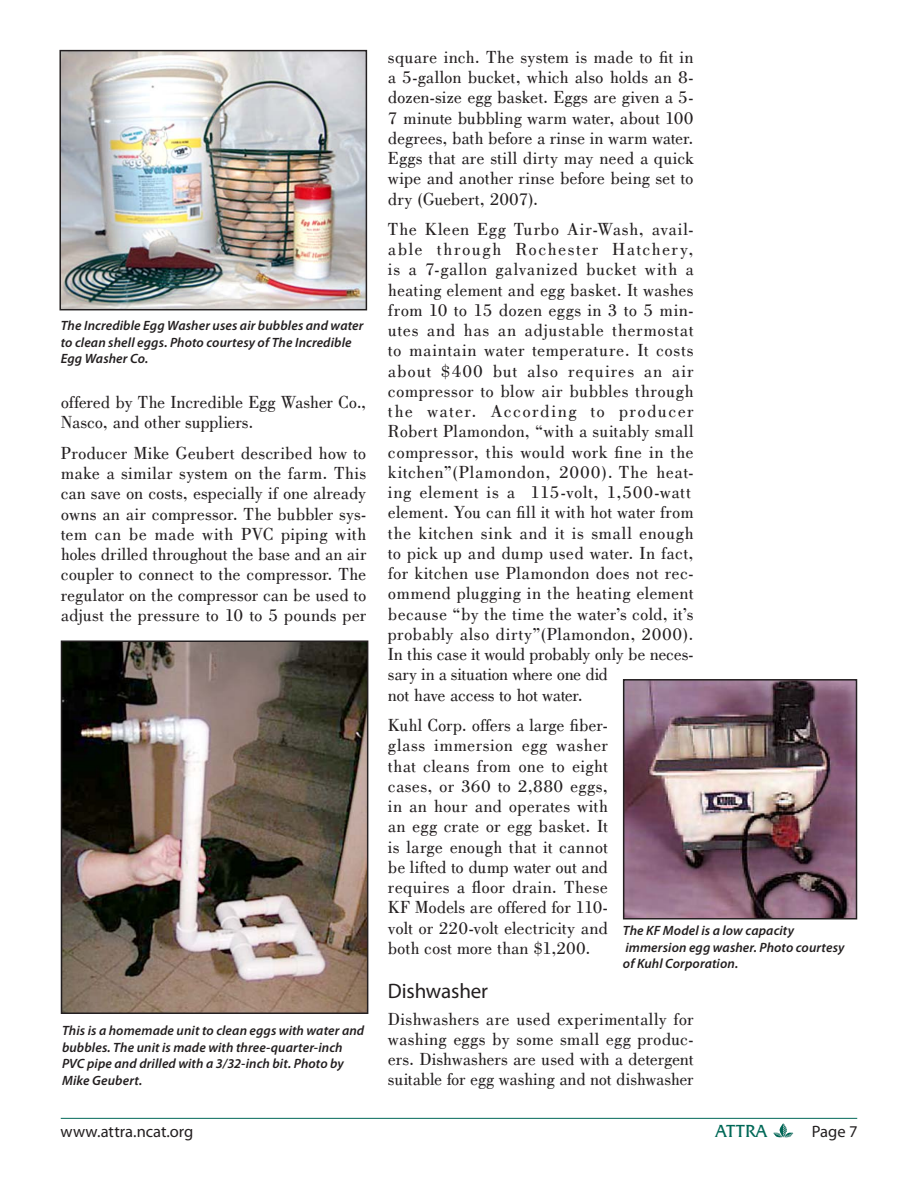
<style>
.page{position:relative;width:918px;height:1188px;background:#fff}
.page>*{position:absolute;margin:0;border:0;box-sizing:border-box;transform-origin:0 0}
.t1{font:21px "Myriad Pro";letter-spacing:-.01em;color:#231f20}
.t2{font:18px/20.2px "Bodoni";letter-spacing:.02em;color:#231f20;text-align:justify}
.t3{font:18px/20.2px "Bodoni";letter-spacing:-.005em;color:#231f20}
.t4{font:18px "Friz Quadrata IT Cby BT";letter-spacing:-.01em;color:#006857}
.t5{font:16.5px "Myriad Pro";color:#231f20}
.t6{font:italic 600 13.5px/16.5px "Myriad Pro";letter-spacing:.01em;color:#231f20}
</style>
<div class="page">
<svg style="left:773px;top:1123px;width:20px;height:15px"></svg>
<img style="left:62px;top:53px;width:302px;height:254px">
<div style="left:59px;top:50px;width:308px;height:260px;border:2px solid #231f20"></div>
<img style="left:64px;top:643px;width:301px;height:368px">
<div style="left:61px;top:640px;width:307px;height:374px;border:2px solid #231f20"></div>
<img style="left:626px;top:682px;width:228px;height:234px">
<div style="left:623px;top:679px;width:234px;height:240px;border:2px solid #231f20"></div>
<hr style="left:61px;top:1118px;width:796px;height:1px;background:#006857">
<p class="t6" style="left:61px;top:319px;width:304px">The Incredible Egg Washer uses air bubbles and water to clean shell eggs. Photo courtesy of The Incredible<br>Egg Washer Co.</p>
<p class="t3" style="left:61px;top:392px;width:307px">offered by The Incredible Egg Washer Co.,<br>Nasco, and other suppliers.</p>
<p class="t2" style="left:61px;top:443px;width:307px">Producer Mike Geubert described how to make a similar system on the farm. This can save on costs, especially if one already owns an air compressor. The bubbler sys&shy;tem can be made with PVC piping with holes drilled throughout the base and an air coupler to connect to the compressor. The regulator on the compressor can be used to adjust the pressure to 10 to 5 pounds per</p>
<p class="t6" style="left:62px;top:1024px;width:304px">This is a homemade unit to clean eggs with water and bubbles. The unit is made with three-quarter-inch PVC pipe and drilled with a 3/32-inch bit. Photo by Mike Geubert.</p>
<p class="t2" style="left:388px;top:47px;width:307px">square inch. The system is made to fit in a 5-gallon bucket, which also holds an 8- dozen-size egg basket. Eggs are given a 5- 7 minute bubbling warm water, about 100 degrees, bath before a rinse in warm water.<br>Eggs that are still dirty may need a quick wipe and another rinse before being set to dry (Guebert, 2007).</p>
<p class="t2" style="left:388px;top:219px;width:307px;text-align:left">The Kleen Egg Turbo Air-Wash, avail&shy;able through Rochester Hatchery, is a 7-gallon galvanized bucket with a heating element and egg basket. It washes from 10 to 15 dozen eggs in 3 to 5 min&shy;utes and has an adjustable thermostat to maintain water temperature. It costs about $400 but also requires an air compressor to blow air bubbles through the water. According to producer Robert Plamondon, “with a suitably small compressor, this would work fine in the kitchen”(Plamondon, 2000). The heat&shy;ing element is a 115-volt, 1,500-watt element. You can fill it with hot water from the kitchen sink and it is small enough to pick up and dump used water. In fact, for kitchen use Plamondon does not rec&shy;ommend plugging in the heating element because “by the time the water’s cold, it’s probably also dirty”(Plamondon, 2000).<br>In this case it would probably only be neces&shy;sary in a situation where one did<br>not have access to hot water.</p>
<p class="t2" style="left:388px;top:715px;width:221px">Kuhl Corp. offers a large fiber&shy;glass immersion egg washer that cleans from one to eight cases, or 360 to 2,880 eggs, in an hour and operates with an egg crate or egg basket. It is large enough that it cannot be lifted to dump water out and requires a floor drain. These KF Models are offered for 110- volt or 220-volt electricity and both cost more than $1,200.</p>
<p class="t1" style="left:388px;top:983px;width:102px">Dishwasher</p>
<p class="t2" style="left:388px;top:1009px;width:307px">Dishwashers are used experimentally for washing eggs by some small egg produc&shy;ers. Dishwashers are used with a detergent suitable for egg washing and not dishwasher</p>
<p class="t6" style="left:623px;top:924px;width:223px">The KF Model is a low capacity immersion egg washer. Photo courtesy of Kuhl Corporation.</p>
<p class="t5" style="left:60px;top:1126px;width:135px">www.attra.ncat.org</p>
<p class="t4" style="left:715px;top:1120px;width:53px">ATTRA</p>
<p class="t5" style="left:812px;top:1126px;width:47px">Page 7</p>
</div>
